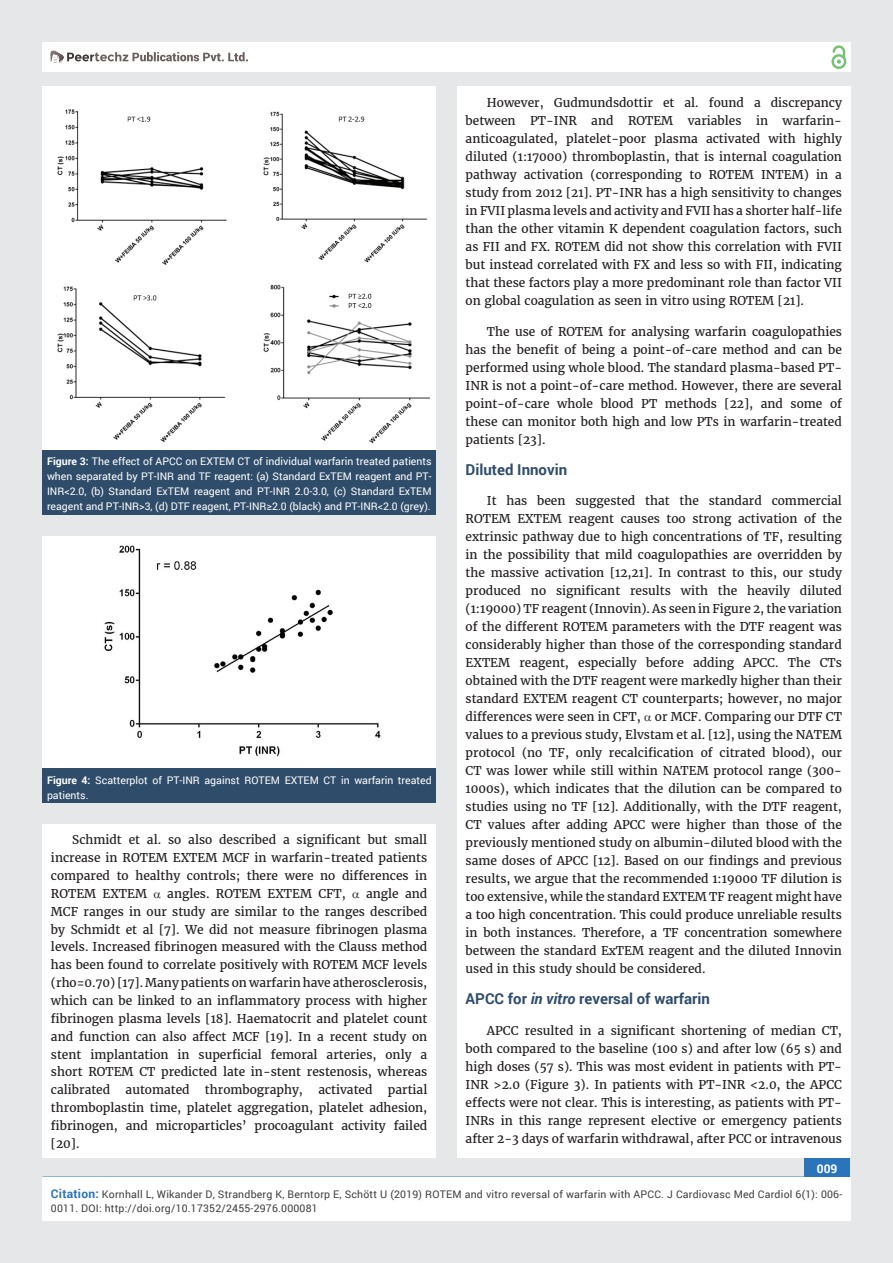
<style>
.page{position:relative;width:893px;height:1263px;background:#e6e7e9}
.page>*{position:absolute;margin:0;border:0;box-sizing:border-box;transform-origin:0 0}
.t1{font:700 15px "Roboto";color:#2f4d6a}
.t2{font:12px/18px "Merriweather";color:#231f20;text-align:justify}
.t3{font:700 12px "Roboto";color:#fff}
.t4{font:10.5px/15px "Roboto";color:#fff;text-align:justify}
.t5{font:10.5px/13.5px "Roboto";letter-spacing:.02em;color:#3e3e3f}
.s1{font-weight:700}
.s2{font-style:italic}
.s3{font-weight:700;font-size:12px;color:#2a75ba}
</style>
<div class="page">
<div style="left:42px;top:43px;width:808px;height:29px;background:#fff"></div>
<div style="left:831px;top:54px;width:15px;height:15px;border:2px solid #72c272;border-radius:50%"></div>
<svg style="left:831px;top:45px;width:15px;height:19px"></svg>
<div style="left:804px;top:1157px;width:46px;height:43px;background:#2a75ba"></div>
<svg style="left:49px;top:50px;width:199px;height:14px"></svg>
<div style="left:42px;top:1177px;width:809px;height:43px;background:#fff"></div>
<div style="left:42px;top:824px;width:394px;height:334px;background:#fff"></div>
<div style="left:457px;top:87px;width:393px;height:1071px;background:#fff"></div>
<div style="left:43px;top:87px;width:393px;height:363px;background:#fff"></div>
<div style="left:43px;top:450px;width:393px;height:65px;background:#2f4d6a"></div>
<img style="left:57px;top:109px;width:372px;height:335px">
<div style="left:43px;top:536px;width:393px;height:232px;background:#fff"></div>
<div style="left:43px;top:768px;width:393px;height:35px;background:#2f4d6a"></div>
<img style="left:104px;top:545px;width:277px;height:212px">
<p class="t4" style="left:47px;top:454px;width:386px"><span class="s1">Figure 3:</span> The effect of APCC on EXTEM CT of individual warfarin treated patients when separated by PT-INR and TF reagent: (a) Standard ExTEM reagent and PT-INR&lt;2.0, (b) Standard ExTEM reagent and PT-INR 2.0-3.0, (c) Standard ExTEM reagent and PT-INR&gt;3, (d) DTF reagent, PT-INR≥2.0 (black) and PT-INR&lt;2.0 (grey).</p>
<p class="t4" style="left:47px;top:772px;width:386px"><span class="s1">Figure 4:</span> Scatterplot of PT-INR against ROTEM EXTEM CT in warfarin treated patients.</p>
<p class="t2" style="left:51px;top:831px;width:378px;text-indent:21px">Schmidt et al. so also described a significant but small increase in ROTEM EXTEM MCF in warfarin-treated patients compared to healthy controls; there were no differences in ROTEM EXTEM</p>
<p class="t2" style="left:51px;top:885px;width:378px;text-indent:315px">angle and MCF ranges in our study are similar to the ranges described by Schmidt et al [7]. We did not measure fibrinogen plasma levels. Increased fibrinogen measured with the Clauss method has been found to correlate positively with ROTEM MCF levels (rho=0.70) [17]. Many patients on warfarin have atherosclerosis, which can be linked to an inflammatory process with higher fibrinogen plasma levels [18]. Haematocrit and platelet count and function can also affect MCF [19]. In a recent study on stent implantation in superficial femoral arteries, only a short ROTEM CT predicted late in-stent restenosis, whereas calibrated</p>
<p class="t2" style="left:167px;top:885px;width:180px">angles. ROTEM EXTEM CFT,</p>
<p class="t2" style="left:51px;top:1081px;width:378px;text-indent:337px">partial thromboplastin time, platelet aggregation, platelet adhesion, fibrinogen, and microparticles’ procoagulant activity failed [20].</p>
<p class="t2" style="left:126px;top:1081px;width:66px">automated</p>
<p class="t2" style="left:205px;top:1081px;width:99px">thrombography,</p>
<p class="t2" style="left:318px;top:1081px;width:56px">activated</p>
<p class="t2" style="left:466px;top:94px;width:378px;text-indent:21px">However, Gudmundsdottir et al. found a discrepancy between PT-INR and ROTEM variables in warfarin&shy;anticoagulated, platelet-poor plasma activated with highly diluted (1:17000) thromboplastin, that is internal coagulation pathway activation (corresponding to ROTEM INTEM) in a study from 2012 [21]. PT-INR has a high sensitivity to changes in FVII plasma levels and activity and FVII has a shorter half-life than the other vitamin K dependent coagulation factors, such as FII and FX. ROTEM did not show this correlation with FVII but instead correlated with FX and less so with FII, indicating that these factors play a more predominant role than factor VII on global coagulation as seen in vitro using ROTEM [21].</p>
<p class="t2" style="left:466px;top:323px;width:378px;text-indent:21px">The use of ROTEM for analysing warfarin coagulopathies has the benefit of being a point-of-care method and can be performed using whole blood. The standard plasma-based PT-INR is not a point-of-care method. However, there are several point-of-care whole blood PT methods [22], and some of these can monitor both high and low PTs in warfarin-treated patients [23].</p>
<p class="t1" style="left:466px;top:459px;width:103px">Diluted Innovin</p>
<p class="t2" style="left:466px;top:492px;width:378px;text-indent:21px">It has been suggested that the standard commercial ROTEM EXTEM reagent causes too strong activation of the extrinsic pathway due to high concentrations of TF, resulting in the possibility that mild coagulopathies are overridden by the massive activation [12,21]. In contrast to this, our study produced no significant results with the heavily diluted (1:19000) TF reagent (Innovin). As seen in Figure 2, the variation of the different ROTEM parameters with the DTF reagent was considerably higher than those of the corresponding standard EXTEM reagent, especially before adding APCC. The CTs obtained with the DTF reagent were markedly higher than their standard EXTEM reagent CT counterparts; however, no major differences were seen in CFT, or MCF. Comparing our DTF CT values to a previous study, Elvstam et al. [12], using the NATEM protocol (no TF, only recalcification of citrated blood), our CT was lower while still within NATEM protocol range (300- 1000s), which indicates that the dilution can be compared to studies using no TF [12]. Additionally, with the DTF reagent, CT values after adding APCC were higher than those of the previously mentioned study on albumin-diluted blood with the same doses of APCC [12]. Based on our findings and previous results, we argue that the recommended 1:19000 TF dilution is too extensive, while the standard EXTEM TF reagent might have a too high concentration. This could produce unreliable results in both instances. Therefore, a TF concentration somewhere between the standard ExTEM reagent and the diluted Innovin used in this study should be considered.</p>
<p class="t1" style="left:466px;top:988px;width:246px">APCC for <span class="s2">in vitro</span> reversal of warfarin</p>
<p class="t2" style="left:466px;top:1022px;width:378px;text-indent:21px">APCC resulted in a significant shortening of median CT, both compared to the baseline (100 s) and after low (65 s) and high doses (57 s). This was most evident in patients with PT-INR &gt;2.0 (Figure 3). In patients with PT-INR &lt;2.0, the APCC effects were not clear. This is interesting, as patients with PT-INRs in this range represent elective or emergency patients after 2-3 days of warfarin withdrawal, after PCC or intravenous</p>
<p class="t3" style="left:817px;top:1161px;width:22px">009</p>
<p class="t5" style="left:51px;top:1188px;width:793px"><span class="s3">Citation:</span> Kornhall L, Wikander D, Strandberg K, Berntorp E, Schött U (2019) ROTEM and vitro reversal of warfarin with APCC. J Cardiovasc Med Cardiol 6(1): 006-<br>0011. DOI: http://doi.org/10.17352/2455-2976.000081</p>
</div>
